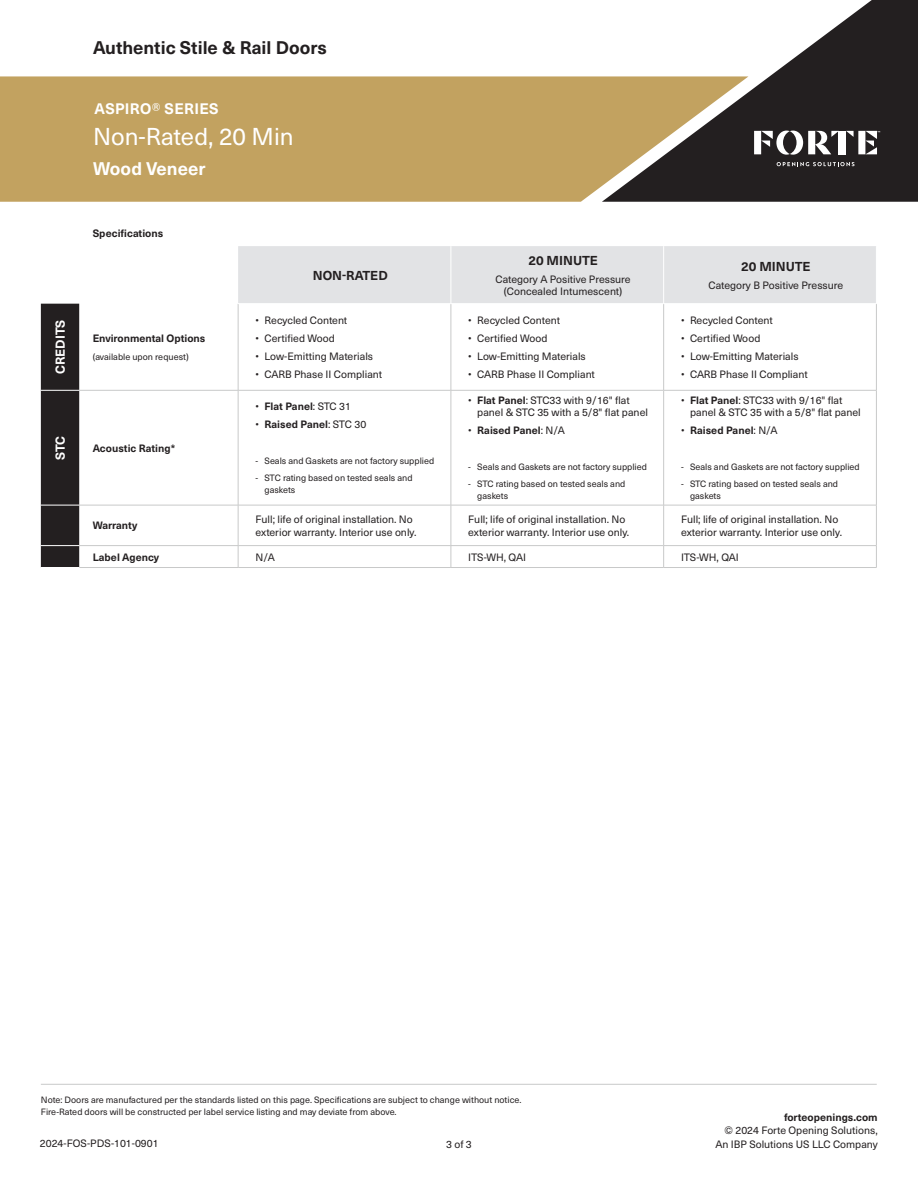
<style>
.page{position:relative;width:918px;height:1188px;background:#fff}
.page>*{position:absolute;margin:0;border:0;box-sizing:border-box;transform-origin:0 0}
.t1{font:24px "Neue Haas Unica W1 G";color:#fff}
.t2{font:700 18px "Neue Haas Unica W1 G";color:#231f20}
.t3{font:700 18px "Neue Haas Unica W1 G";color:#fff}
.t4{font:700 15px "Neue Haas Unica W1 G";letter-spacing:.02em;color:#fff}
.t5{font:700 12.75px "Neue Haas Unica W1 G";color:#231f20}
.t6{font:700 12.75px "Neue Haas Unica W1 G";letter-spacing:-.005em;color:#fff}
.t7{font:10.5px/13.5px "Neue Haas Unica W1 G";color:#231f20}
.t8{font:700 10.5px "Neue Haas Unica W1 G";color:#231f20}
.t9{font:9px/12px "Neue Haas Unica W1 G";color:#231f20}
.s1{font-weight:400}
.s2{font-weight:700}
</style>
<div class="page">
<svg style="left:748px;top:0;width:170px;height:202px;fill:#231f20"></svg>
<svg style="left:0;top:76px;width:748px;height:126px;background:#b6995f"></svg>
<svg style="left:777px;top:162px;width:78px;height:4px"></svg>
<div style="left:839px;top:131px;width:7px;height:23px;background:#fff"></div>
<svg style="left:754px;top:131px;width:85px;height:24px"></svg>
<svg style="left:846px;top:131px;width:34px;height:23px"></svg>
<hr style="left:41px;top:1084px;width:836px;height:1px;background:#c8c9c9">
<div style="left:238px;top:246px;width:638px;height:57px;background:#e2e3e5"></div>
<div style="left:41px;top:304px;width:38px;height:263px;background:#231f20"></div>
<hr style="left:238px;top:304px;width:1px;height:86px;background:#c8c9c9">
<hr style="left:79px;top:390px;width:159px;height:1px;background:#c8c9c9">
<hr style="left:238px;top:390px;width:213px;height:1px;background:#c8c9c9">
<hr style="left:238px;top:390px;width:1px;height:115px;background:#c8c9c9">
<hr style="left:451px;top:390px;width:213px;height:1px;background:#c8c9c9">
<hr style="left:664px;top:390px;width:213px;height:1px;background:#c8c9c9">
<hr style="left:79px;top:505px;width:159px;height:1px;background:#c8c9c9">
<hr style="left:238px;top:505px;width:213px;height:1px;background:#c8c9c9">
<hr style="left:238px;top:505px;width:1px;height:40px;background:#c8c9c9">
<hr style="left:451px;top:505px;width:213px;height:1px;background:#c8c9c9">
<hr style="left:664px;top:505px;width:213px;height:1px;background:#c8c9c9">
<hr style="left:79px;top:545px;width:159px;height:1px;background:#c8c9c9">
<hr style="left:238px;top:545px;width:213px;height:1px;background:#c8c9c9">
<svg style="left:238px;top:546px;width:1px;height:21px"></svg>
<hr style="left:451px;top:545px;width:213px;height:1px;background:#c8c9c9">
<hr style="left:664px;top:545px;width:213px;height:1px;background:#c8c9c9">
<hr style="left:79px;top:567px;width:159px;height:1px;background:#c8c9c9">
<hr style="left:238px;top:567px;width:213px;height:1px;background:#c8c9c9">
<hr style="left:451px;top:567px;width:213px;height:1px;background:#c8c9c9">
<hr style="left:41px;top:390px;width:38px;height:1px;background:#fff">
<hr style="left:41px;top:505px;width:38px;height:1px;background:#fff">
<hr style="left:41px;top:545px;width:38px;height:1px;background:#fff">
<hr style="left:451px;top:304px;width:1px;height:86px;background:#c8c9c9">
<hr style="left:451px;top:390px;width:1px;height:115px;background:#c8c9c9">
<hr style="left:451px;top:505px;width:1px;height:40px;background:#c8c9c9">
<svg style="left:451px;top:546px;width:1px;height:21px"></svg>
<hr style="left:663px;top:304px;width:1px;height:86px;background:#c8c9c9">
<hr style="left:876px;top:304px;width:1px;height:86px;background:#c8c9c9">
<hr style="left:663px;top:390px;width:1px;height:115px;background:#c8c9c9">
<hr style="left:876px;top:390px;width:1px;height:115px;background:#c8c9c9">
<hr style="left:663px;top:505px;width:1px;height:40px;background:#c8c9c9">
<hr style="left:876px;top:505px;width:1px;height:40px;background:#c8c9c9">
<svg style="left:663px;top:546px;width:1px;height:21px"></svg>
<svg style="left:876px;top:546px;width:1px;height:21px"></svg>
<hr style="left:664px;top:567px;width:213px;height:1px;background:#c8c9c9">
<hr style="left:451px;top:246px;width:1px;height:57px;background:#fff">
<hr style="left:663px;top:246px;width:1px;height:57px;background:#fff">
<p class="t2" style="left:93px;top:34px;width:235px">Authentic Stile &amp; Rail Doors</p>
<p class="t4" style="left:95px;top:97px;width:126px">ASPIRO<span class="s1">®</span> SERIES</p>
<p class="t1" style="left:93px;top:119px;width:202px">Non-Rated, 20 Min</p>
<p class="t3" style="left:93px;top:155px;width:114px">Wood Veneer</p>
<p class="t8" style="left:93px;top:225px;width:72px">Specifications</p>
<p class="t6" style="left:51px;top:374px;width:56px;rotate:-90deg">CREDITS</p>
<p class="t8" style="left:93px;top:330px;width:114px">Environmental Options</p>
<p class="t9" style="left:93px;top:350px;width:97px">(available upon request)</p>
<p class="t6" style="left:51px;top:460px;width:26px;rotate:-90deg">STC</p>
<p class="t8" style="left:93px;top:440px;width:84px">Acoustic Rating*</p>
<p class="t5" style="left:313px;top:266px;width:76px">NON-RATED</p>
<p class="t7" style="left:256px;top:313px;width:93px">• Recycled Content</p>
<p class="t7" style="left:256px;top:331px;width:81px">• Certified Wood</p>
<p class="t7" style="left:256px;top:349px;width:119px">• Low-Emitting Materials</p>
<p class="t7" style="left:256px;top:367px;width:128px">• CARB Phase II Compliant</p>
<p class="t8" style="left:256px;top:398px;width:97px"><span class="s1">•</span> Flat Panel<span class="s1">: STC 31</span></p>
<p class="t8" style="left:256px;top:416px;width:112px"><span class="s1">•</span> Raised Panel<span class="s1">: STC 30</span></p>
<p class="t9" style="left:256px;top:454px;width:180px">- Seals and Gaskets are not factory supplied</p>
<p class="t9" style="left:265px;top:472px;width:150px;text-indent:-9px">- STC rating based on tested seals and gaskets</p>
<p class="t5" style="left:528px;top:251px;width:71px">20 MINUTE</p>
<p class="t7" style="left:495px;top:272px;width:137px;line-height:12px;text-align:center">Category A Positive Pressure (Concealed Intumescent)</p>
<p class="t7" style="left:468px;top:313px;width:93px">• Recycled Content</p>
<p class="t7" style="left:468px;top:331px;width:81px">• Certified Wood</p>
<p class="t7" style="left:468px;top:349px;width:119px">• Low-Emitting Materials</p>
<p class="t7" style="left:468px;top:367px;width:128px">• CARB Phase II Compliant</p>
<p class="t7" style="left:477px;top:394px;width:172px;line-height:12px;text-indent:-9px">• <span class="s2">Flat Panel</span>: STC33 with 9/16" flat panel &amp; STC 35 with a 5/8" flat panel</p>
<p class="t8" style="left:468px;top:422px;width:98px"><span class="s1">•</span> Raised Panel<span class="s1">: N/A</span></p>
<p class="t9" style="left:468px;top:460px;width:180px">- Seals and Gaskets are not factory supplied</p>
<p class="t9" style="left:477px;top:478px;width:150px;text-indent:-9px">- STC rating based on tested seals and gaskets</p>
<p class="t5" style="left:741px;top:257px;width:71px">20 MINUTE</p>
<p class="t7" style="left:708px;top:278px;width:136px">Category B Positive Pressure</p>
<p class="t7" style="left:681px;top:313px;width:93px">• Recycled Content</p>
<p class="t7" style="left:681px;top:331px;width:81px">• Certified Wood</p>
<p class="t7" style="left:681px;top:349px;width:119px">• Low-Emitting Materials</p>
<p class="t7" style="left:681px;top:367px;width:128px">• CARB Phase II Compliant</p>
<p class="t7" style="left:690px;top:394px;width:172px;line-height:12px;text-indent:-9px">• <span class="s2">Flat Panel</span>: STC33 with 9/16" flat panel &amp; STC 35 with a 5/8" flat panel</p>
<p class="t8" style="left:681px;top:422px;width:98px"><span class="s1">•</span> Raised Panel<span class="s1">: N/A</span></p>
<p class="t9" style="left:681px;top:460px;width:180px">- Seals and Gaskets are not factory supplied</p>
<p class="t9" style="left:690px;top:478px;width:150px;text-indent:-9px">- STC rating based on tested seals and gaskets</p>
<p class="t8" style="left:93px;top:518px;width:46px">Warranty</p>
<p class="t7" style="left:256px;top:512px;width:163px">Full; life of original installation. No exterior warranty. Interior use only.</p>
<p class="t7" style="left:468px;top:512px;width:163px">Full; life of original installation. No exterior warranty. Interior use only.</p>
<p class="t7" style="left:681px;top:512px;width:163px">Full; life of original installation. No exterior warranty. Interior use only.</p>
<p class="t8" style="left:93px;top:549px;width:68px">Label Agency</p>
<p class="t7" style="left:256px;top:550px;width:21px">N/A</p>
<p class="t7" style="left:468px;top:550px;width:59px">ITS-WH, QAI</p>
<p class="t7" style="left:681px;top:550px;width:59px">ITS-WH, QAI</p>
<p class="t9" style="left:41px;top:1093px;width:482px">Note: Doors are manufactured per the standards listed on this page. Specifications are subject to change without notice.</p>
<p class="t9" style="left:41px;top:1105px;width:357px">Fire-Rated doors will be constructed per label service listing and may deviate from above.</p>
<p class="t7" style="left:446px;top:1137px;width:27px">3 of 3</p>
<p class="t7" style="left:40px;top:1136px;width:120px">2024-FOS-PDS-101-0901</p>
<p class="t8" style="left:784px;top:1109px;width:95px">forteopenings.com</p>
<p class="t7" style="left:715px;top:1123px;width:164px;text-align:right">© 2024 Forte Opening Solutions,<br>An IBP Solutions US LLC Company</p>
</div>
